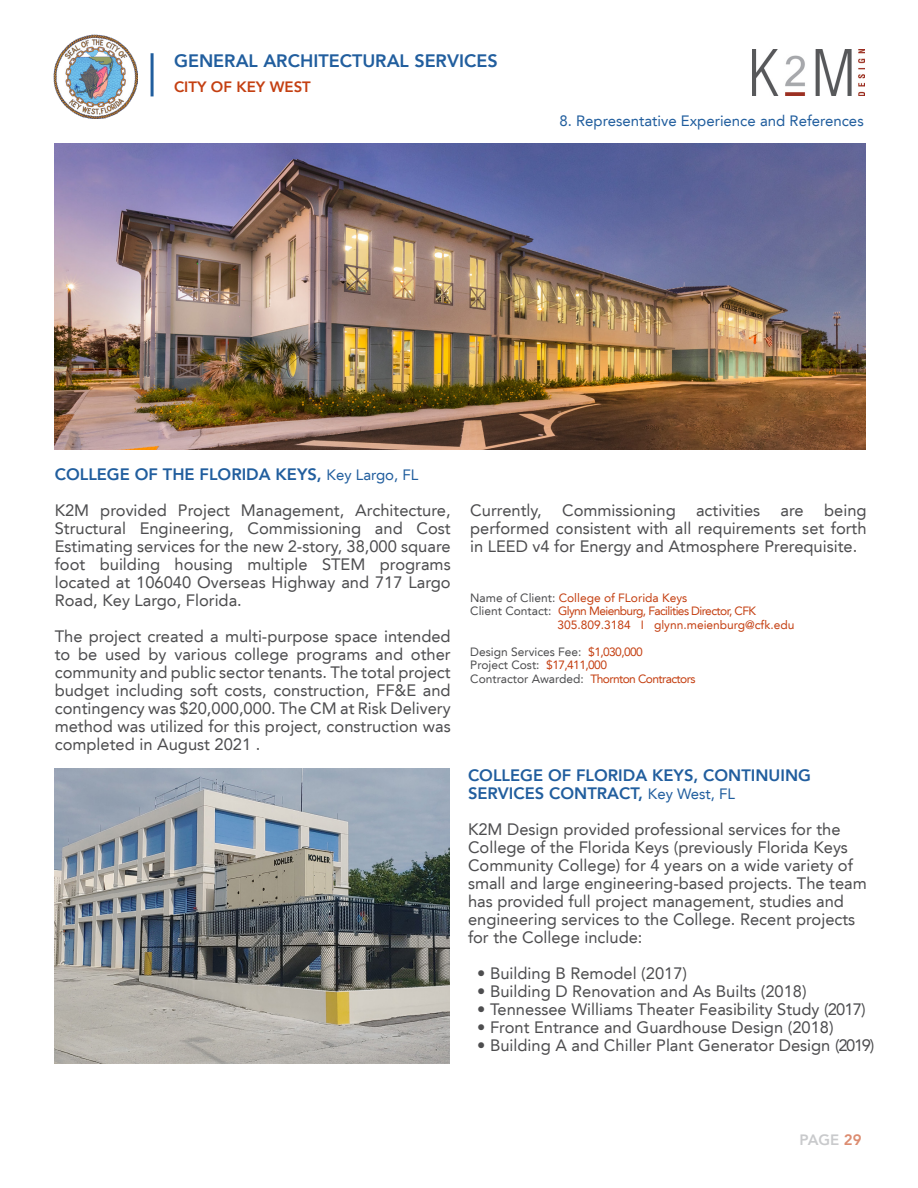
<style>
.page{position:relative;width:918px;height:1188px;background:#fff}
.page>*{position:absolute;margin:0;border:0;box-sizing:border-box;transform-origin:0 0}
.t1{font:800 18px "Avenir LT";color:#215e9e}
.t2{font:16.5px/18px "Avenir LT";color:#4d4d4f;text-align:justify}
.t3{font:800 16.5px/18px "Avenir LT";color:#215e9e}
.t4{font:15px "Avenir LT";color:#215e9e}
.t5{font:800 15px "Avenir LT";color:#c43f11}
.t6{font:800 15px "Avenir LT";color:#c9cacc}
.t7{font:12px/13.5px "Avenir LT";color:#4d4d4f}
.t8{font:12px "Avenir LT";color:#c43f11}
.t9{font:12px "Avenir LT";letter-spacing:-.05em;color:#c43f11}
.s1{font-weight:800;color:#215e9e}
.s2{font-size:15px;color:#215e9e}
.s3{color:#4d4d4f}
.s4{color:#c43f11}
.s5{font-weight:400;font-size:15px}
.s6{color:#dc8c70}
</style>
<div class="page">
<img style="left:54px;top:35px;width:84px;height:84px">
<hr style="left:151px;top:53px;width:3px;height:43px;background:#215e9e">
<img style="left:752px;top:49px;width:112px;height:46px">
<img style="left:55px;top:144px;width:810px;height:306px">
<img style="left:54px;top:769px;width:396px;height:294px">
<p class="t1" style="left:174px;top:50px;width:325px">GENERAL ARCHITECTURAL SERVICES</p>
<p class="t5" style="left:174px;top:78px;width:138px">CITY OF KEY WEST</p>
<p class="t4" style="left:559px;top:112px;width:306px">8. Representative Experience and References</p>
<p class="t2" style="left:55px;top:457px;width:397px;line-height:36px"><span class="s1">COLLEGE OF THE FLORIDA KEYS,</span> <span class="s2">Key Largo, FL<br></span>K2M provided Project Management, Architecture,</p>
<p class="t2" style="left:55px;top:520px;width:398px">Structural Engineering, Commissioning and Cost Estimating services for the new 2-story, 38,000 square foot building housing multiple STEM programs located at 106040 Overseas Highway and 717 Largo Road, Key Largo, Florida.</p>
<p class="t2" style="left:55px;top:628px;width:397px">The project created a multi-purpose space intended to be used by various college programs and other community and public sector tenants. The total project budget including soft costs, construction, FF&amp;E and contingency was $20,000,000. The CM at Risk Delivery method was utilized for this project, construction was completed in August 2021 .</p>
<p class="t2" style="left:470px;top:502px;width:398px">Currently, Commissioning activities are being performed consistent with all requirements set forth in LEED v4 for Energy and Atmosphere Prerequisite.</p>
<p class="t8" style="left:470px;top:591px;width:219px"><span class="s3">Name of Client:</span> College of FLorida Keys</p>
<p class="t9" style="left:470px;top:604px;width:287px"><span class="s3">Client Contact:</span> Glynn Meienburg, Facilities Director, CFK</p>
<p class="t8" style="left:558px;top:618px;width:238px">305.809.3184 I glynn.meienburg@cfk.edu</p>
<p class="t7" style="left:470px;top:645px;width:227px">Design Services Fee: <span class="s4">$1,030,000<br></span>Project Cost: <span class="s4">$17,411,000<br></span>Contractor Awarded: <span class="s4">Thornton Contractors</span></p>
<p class="t3" style="left:468px;top:767px;width:345px">COLLEGE OF FLORIDA KEYS, CONTINUING<br>SERVICES CONTRACT, <span class="s5">Key West, FL</span></p>
<p class="t2" style="left:468px;top:821px;width:400px;text-align:left">K2M Design provided professional services for the College of the Florida Keys (previously Florida Keys Community College) for 4 years on a wide variety of small and large engineering-based projects. The team has provided full project management, studies and engineering services to the College. Recent projects for the College include:</p>
<p class="t2" style="left:477px;top:965px;width:211px">• Building B Remodel (2017)</p>
<p class="t2" style="left:477px;top:983px;width:331px">• Building D Renovation and As Builts (2018)</p>
<p class="t2" style="left:477px;top:1001px;width:390px">• Tennessee Williams Theater Feasibility Study (2017)</p>
<p class="t2" style="left:477px;top:1019px;width:358px">• Front Entrance and Guardhouse Design (2018)</p>
<p class="t2" style="left:477px;top:1037px;width:399px">• Building A and Chiller Plant Generator Design (2019)</p>
<p class="t6" style="left:800px;top:1131px;width:63px">PAGE <span class="s6">29</span></p>
</div>
